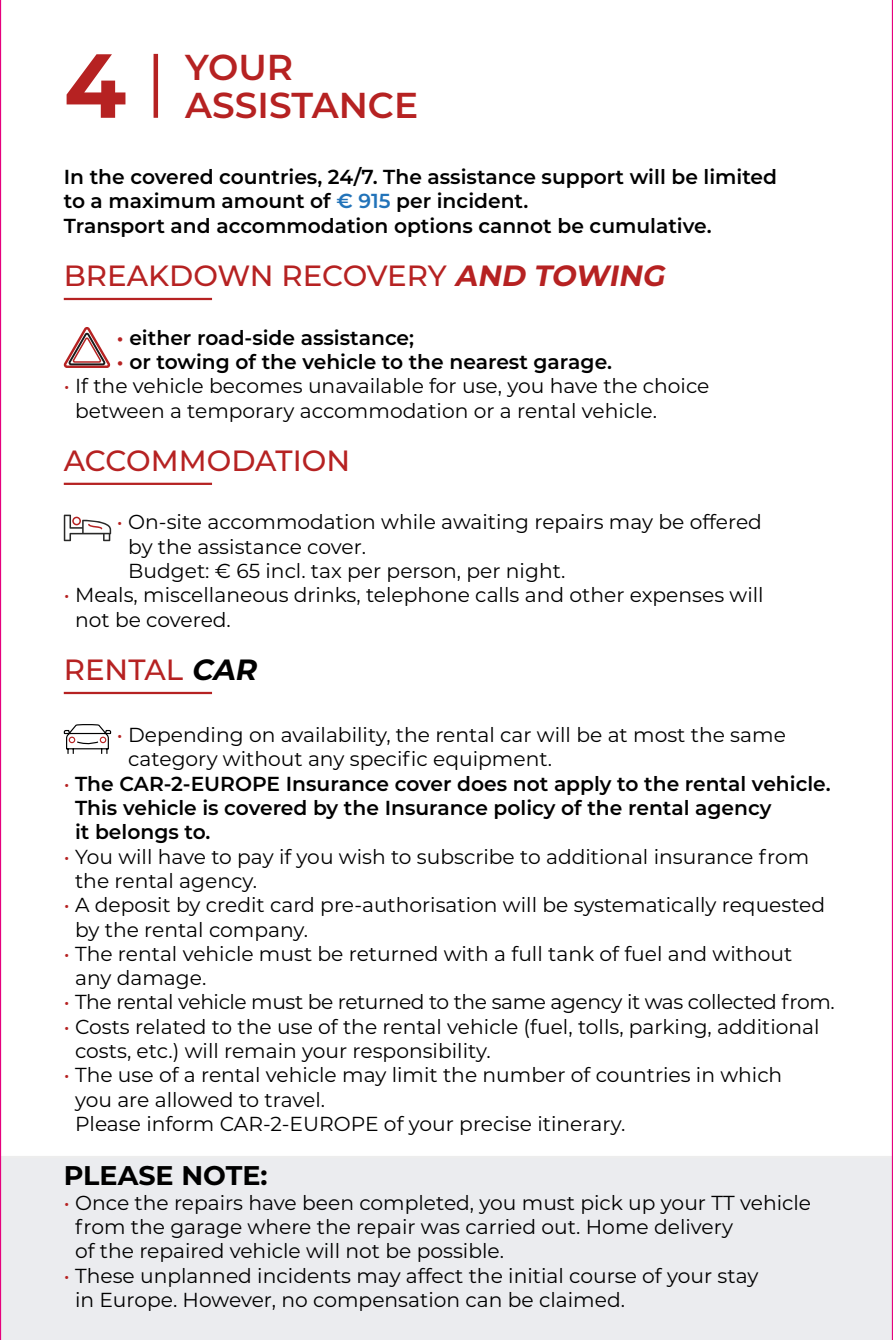
<style>
.page{position:relative;width:893px;height:1340px;background:#fff}
.page>*{position:absolute;margin:0;border:0;box-sizing:border-box;transform-origin:0 0}
.t1{font:700 90.67px "Montserrat";color:#b62222}
.t2{font:600 36px "Montserrat";color:#b62222}
.t3{font:500 29.25px "Montserrat";color:#b62222}
.t4{font:700 27px "Montserrat";color:#000}
.t5{font:20.25px/24.3px "Montserrat";color:#000}
.t6{font:600 20.25px/24.3px "Montserrat";color:#000}
.t7{font:20.25px "Montserrat";letter-spacing:-.02em;color:#000}
.s1{color:#2273b9}
.s2{font-weight:700;font-style:italic}
.s3{color:#b62222}
.s4{font-weight:700;font-style:italic;color:#000}
.s5{font-weight:400;color:#b62222}
</style>
<div class="page">
<hr style="left:64px;top:298px;width:148px;height:2px;background:#b62222">
<hr style="left:64px;top:482px;width:148px;height:3px;background:#b62222">
<hr style="left:64px;top:692px;width:148px;height:2px;background:#b62222">
<div style="left:1px;top:1155px;width:891px;height:184px;background:#ebecef"></div>
<hr style="left:154px;top:54px;width:4px;height:64px;background:#b62222">
<svg style="left:63px;top:724px;width:49px;height:30px"></svg>
<svg style="left:64px;top:514px;width:47px;height:27px"></svg>
<svg style="left:63px;top:327px;width:48px;height:41px"></svg>
<hr style="left:0;top:0;width:1px;height:1339px;background:#e6007e">
<hr style="left:892px;top:0;width:1px;height:1339px;background:#e6007e">
<h1 class="t1" style="left:64px;top:20px;width:64px">4</h1>
<h2 class="t2" style="left:185px;top:41px;width:109px">YOUR</h2>
<h2 class="t2" style="left:185px;top:79px;width:234px">ASSISTANCE</h2>
<p class="t6" style="left:64px;top:164px;width:715px">In the covered countries, 24/7. The assistance support will be limited to a maximum amount of <span class="s1">€ 915</span> per incident.<br>Transport and accommodation options cannot be cumulative.</p>
<h3 class="t3" style="left:64px;top:255px;width:609px">BREAKDOWN RECOVERY <span class="s2">AND TOWING</span></h3>
<p class="t6" style="left:117px;top:324px;width:299px"><span class="s3">•</span> either road-side assistance;</p>
<p class="t6" style="left:117px;top:349px;width:497px"><span class="s3">•</span> or towing of the vehicle to the nearest garage.</p>
<p class="t5" style="left:75px;top:373px;width:636px;text-indent:-11px"><span class="s3">•</span> If the vehicle becomes unavailable for use, you have the choice between a temporary accommodation or a rental vehicle.</p>
<h3 class="t3" style="left:64px;top:440px;width:288px">ACCOMMODATION</h3>
<p class="t5" style="left:128px;top:509px;width:635px;text-indent:-11px"><span class="s3">•</span> On-site accommodation while awaiting repairs may be offered by the assistance cover.<br>Budget: € 65 incl. tax per person, per night.</p>
<p class="t5" style="left:75px;top:582px;width:690px;text-indent:-11px"><span class="s3">•</span> Meals, miscellaneous drinks, telephone calls and other expenses will not be covered.</p>
<h3 class="t3" style="left:64px;top:649px;width:201px">RENTAL <span class="s4">CAR</span></h3>
<p class="t5" style="left:128px;top:722px;width:659px;text-indent:-11px"><span class="s3">•</span> Depending on availability, the rental car will be at most the same category without any specific equipment.</p>
<p class="t6" style="left:75px;top:770px;width:757px;text-indent:-11px"><span class="s5">•</span> The CAR-2-EUROPE Insurance cover does not apply to the rental vehicle.<br>This vehicle is covered by the Insurance policy of the rental agency<br>it belongs to.</p>
<p class="t5" style="left:75px;top:843px;width:736px;text-indent:-11px"><span class="s3">•</span> You will have to pay if you wish to subscribe to additional insurance from the rental agency.</p>
<p class="t5" style="left:75px;top:892px;width:752px;text-indent:-11px"><span class="s3">•</span> A deposit by credit card pre-authorisation will be systematically requested by the rental company.</p>
<p class="t5" style="left:75px;top:940px;width:719px;text-indent:-11px"><span class="s3">•</span> The rental vehicle must be returned with a full tank of fuel and without any damage.</p>
<p class="t7" style="left:64px;top:988px;width:772px"><span class="s3">•</span> The rental vehicle must be returned to the same agency it was collected from.</p>
<p class="t5" style="left:75px;top:1013px;width:746px;text-indent:-11px"><span class="s3">•</span> Costs related to the use of the rental vehicle (fuel, tolls, parking, additional costs, etc.) will remain your responsibility.</p>
<p class="t5" style="left:75px;top:1062px;width:709px;text-indent:-11px"><span class="s3">•</span> The use of a rental vehicle may limit the number of countries in which you are allowed to travel.<br>Please inform CAR-2-EUROPE of your precise itinerary.</p>
<h3 class="t4" style="left:64px;top:1156px;width:205px">PLEASE NOTE:</h3>
<p class="t5" style="left:75px;top:1189px;width:738px;text-indent:-11px"><span class="s3">•</span> Once the repairs have been completed, you must pick up your TT vehicle from the garage where the repair was carried out. Home delivery<br>of the repaired vehicle will not be possible.</p>
<p class="t5" style="left:75px;top:1262px;width:685px;text-indent:-11px"><span class="s3">•</span> These unplanned incidents may affect the initial course of your stay in Europe. However, no compensation can be claimed.</p>
</div>
